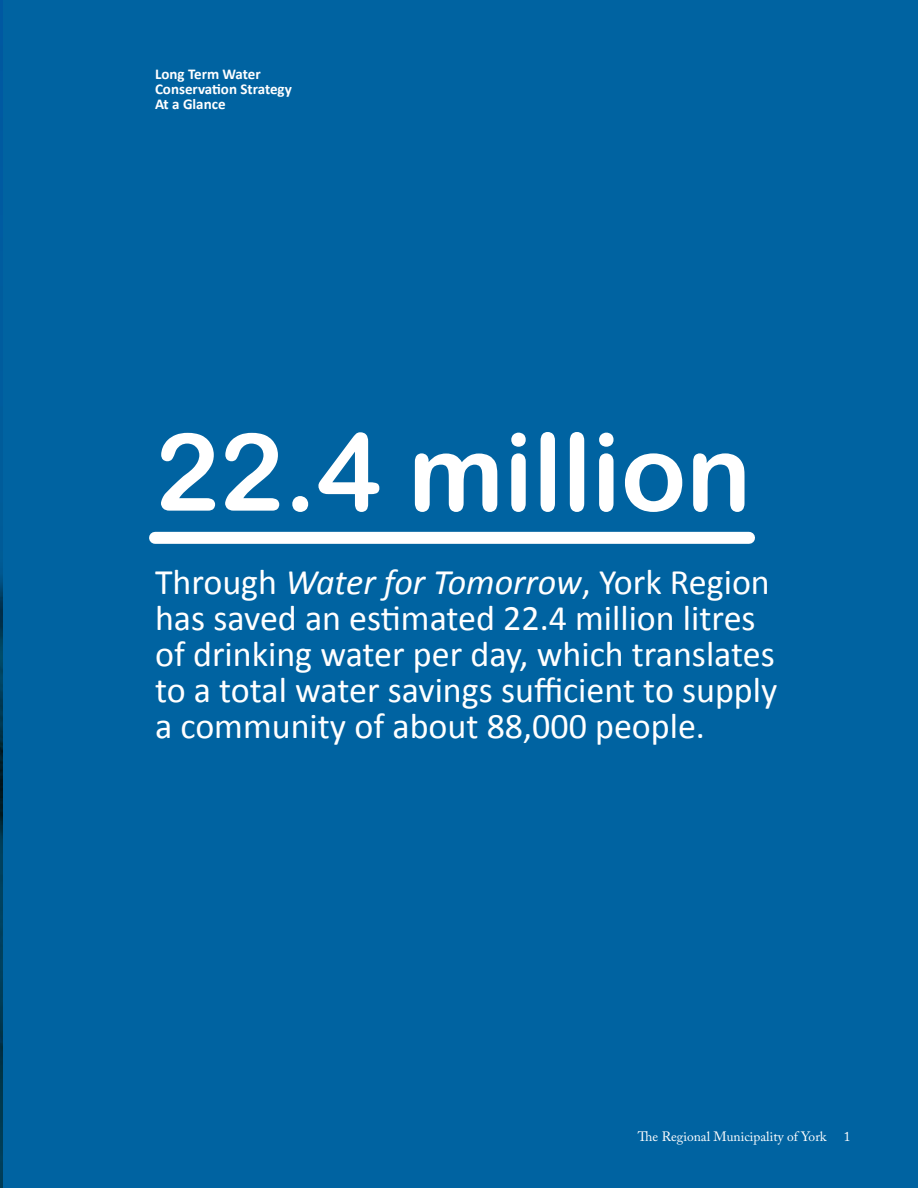
<style>
.page{position:relative;width:918px;height:1188px;background:#0063a1}
.page>*{position:absolute;margin:0;border:0;box-sizing:border-box;transform-origin:0 0}
.Body_copy{font:108px "Arial Rounded MT Bold";color:#fff}
.Body_copy-2{font:36px/36px "Calibri";color:#fff}
.Body_copy-3{font:700 15px/15px "Calibri";color:#fff}
.Body_copy-4{font:13.5px "Adobe Caslon Pro";color:#fff}
.s1{font-style:italic}
</style>
<div class="page">
<div style="left:155px;top:532px;width:594px;height:12px;background:#fff"></div>
<p class="Body_copy-3" style="left:155px;top:66px;width:138px">Long Term Water<br>Conservation Strategy<br>At a Glance</p>
<p class="Body_copy" style="left:155px;top:408px;width:598px">22.4 million</p>
<p class="Body_copy-2" style="left:155px;top:562px;width:624px">Through <span class="s1">Water for Tomorrow</span>, York Region has saved an estimated 22.4 million litres of drinking water per day, which translates to a total water savings sufficient to supply a community of about 88,000 people.</p>
<p class="Body_copy-4" style="left:638px;top:1128px;width:190px">The Regional Municipality of York</p>
<p class="Body_copy-4" style="left:844px;top:1128px;width:8px">1</p>
</div>
